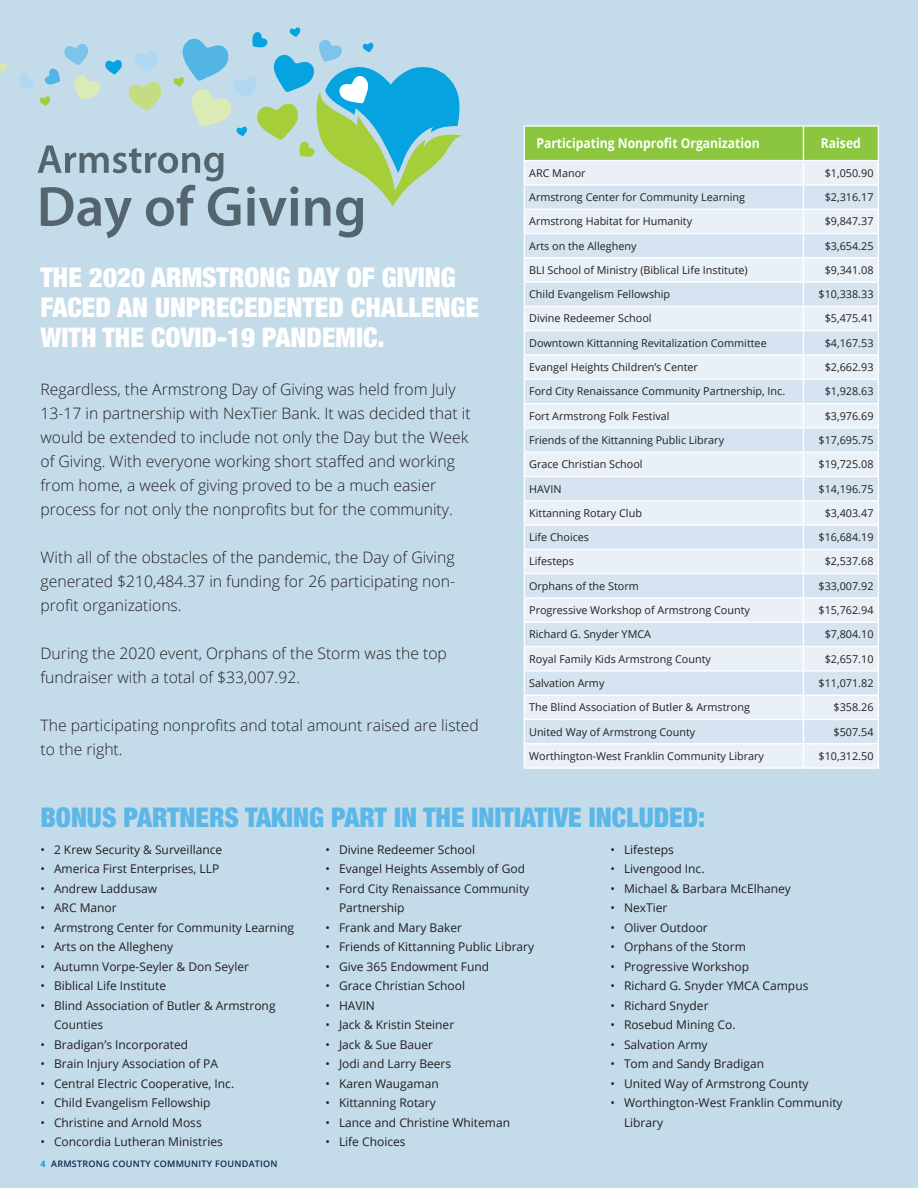
<style>
.page{position:relative;width:918px;height:1188px;background:#c4dbea}
.page>*{position:absolute;margin:0;border:0;box-sizing:border-box;transform-origin:0 0}
.t1{font:900 condensed 27px/30px "Helvetica Neue";color:#fff}
.t2{font:900 condensed 27px "Helvetica Neue";color:#5ab7e7}
.t3{font:300 15.75px/24px "Open Sans";color:#231f20}
.t4{font:700 13.5px "Open Sans";color:#fff;scale:.9 1}
.t5{font:12px "Open Sans";color:#231f20}
.t6{font:10.8px "Open Sans";color:#231f20}
.t7{font:600 9px "Open Sans";letter-spacing:.03em;color:#0a2949}
.s1{font-weight:700;color:#05a4e0}
</style>
<div class="page">
<svg style="left:0;top:62px;width:7px;height:10px"></svg>
<svg style="left:19px;top:27px;width:443px;height:211px"></svg>
<svg style="left:524px;top:127px;width:355px;height:640px;background:#dce9ea"></svg>
<hr style="left:524px;top:767px;width:279px;height:2px;background:#fff">
<hr style="left:803px;top:767px;width:76px;height:2px;background:#fff">
<hr style="left:524px;top:125px;width:279px;height:2px;background:#fff">
<hr style="left:524px;top:127px;width:1px;height:33px;background:#fff">
<hr style="left:803px;top:125px;width:76px;height:2px;background:#fff">
<hr style="left:803px;top:127px;width:1px;height:33px;background:#fff">
<hr style="left:878px;top:127px;width:1px;height:33px;background:#fff">
<hr style="left:524px;top:160px;width:279px;height:1px;background:#fff">
<hr style="left:803px;top:160px;width:76px;height:1px;background:#fff">
<p class="t1" style="left:40px;top:261px;width:440px">THE 2020 ARMSTRONG DAY OF GIVING<br>FACED AN UNPRECEDENTED CHALLENGE<br>WITH THE COVID-19 PANDEMIC.</p>
<p class="t3" style="left:40px;top:376px;width:432px">Regardless, the Armstrong Day of Giving was held from July 13-17 in partnership with NexTier Bank. It was decided that it would be extended to include not only the Day but the Week of Giving. With everyone working short staffed and working from home, a week of giving proved to be a much easier process for not only the nonprofits but for the community.</p>
<p class="t3" style="left:40px;top:544px;width:416px;text-align:justify">With all of the obstacles of the pandemic, the Day of Giving generated $210,484.37 in funding for 26 participating non&shy;profit organizations.</p>
<p class="t3" style="left:40px;top:640px;width:408px">During the 2020 event, Orphans of the Storm was the top fundraiser with a total of $33,007.92.</p>
<p class="t3" style="left:40px;top:712px;width:440px">The participating nonprofits and total amount raised are listed to the right.</p>
<p class="t4" style="left:536px;top:134px;width:250px">Participating Nonprofit Organization</p>
<p class="t4" style="left:821px;top:134px;width:46px">Raised</p>
<p class="t6" style="left:529px;top:165px;width:58px">ARC Manor</p>
<p class="t6" style="left:825px;top:165px;width:50px">$1,050.90</p>
<p class="t6" style="left:529px;top:190px;width:217px">Armstrong Center for Community Learning</p>
<p class="t6" style="left:825px;top:190px;width:50px">$2,316.17</p>
<p class="t6" style="left:529px;top:214px;width:164px">Armstrong Habitat for Humanity</p>
<p class="t6" style="left:825px;top:214px;width:50px">$9,847.37</p>
<p class="t6" style="left:529px;top:238px;width:109px">Arts on the Allegheny</p>
<p class="t6" style="left:825px;top:238px;width:50px">$3,654.25</p>
<p class="t6" style="left:529px;top:263px;width:220px">BLI School of Ministry (Biblical Life Institute)</p>
<p class="t6" style="left:825px;top:263px;width:50px">$9,341.08</p>
<p class="t6" style="left:529px;top:287px;width:142px">Child Evangelism Fellowship</p>
<p class="t6" style="left:819px;top:287px;width:56px">$10,338.33</p>
<p class="t6" style="left:529px;top:311px;width:124px">Divine Redeemer School</p>
<p class="t6" style="left:825px;top:311px;width:50px">$5,475.41</p>
<p class="t6" style="left:529px;top:335px;width:239px">Downtown Kittanning Revitalization Committee</p>
<p class="t6" style="left:825px;top:335px;width:50px">$4,167.53</p>
<p class="t6" style="left:529px;top:360px;width:170px">Evangel Heights Children’s Center</p>
<p class="t6" style="left:825px;top:360px;width:50px">$2,662.93</p>
<p class="t6" style="left:529px;top:384px;width:258px">Ford City Renaissance Community Partnership, Inc.</p>
<p class="t6" style="left:825px;top:384px;width:50px">$1,928.63</p>
<p class="t6" style="left:529px;top:408px;width:142px">Fort Armstrong Folk Festival</p>
<p class="t6" style="left:825px;top:408px;width:50px">$3,976.69</p>
<p class="t6" style="left:529px;top:433px;width:197px">Friends of the Kittanning Public Library</p>
<p class="t6" style="left:819px;top:433px;width:56px">$17,695.75</p>
<p class="t6" style="left:529px;top:457px;width:115px">Grace Christian School</p>
<p class="t6" style="left:819px;top:457px;width:56px">$19,725.08</p>
<p class="t6" style="left:529px;top:481px;width:34px">HAVIN</p>
<p class="t6" style="left:819px;top:481px;width:56px">$14,196.75</p>
<p class="t6" style="left:529px;top:506px;width:114px">Kittanning Rotary Club</p>
<p class="t6" style="left:825px;top:506px;width:50px">$3,403.47</p>
<p class="t6" style="left:529px;top:530px;width:61px">Life Choices</p>
<p class="t6" style="left:819px;top:530px;width:56px">$16,684.19</p>
<p class="t6" style="left:529px;top:554px;width:46px">Lifesteps</p>
<p class="t6" style="left:825px;top:554px;width:50px">$2,537.68</p>
<p class="t6" style="left:529px;top:578px;width:111px">Orphans of the Storm</p>
<p class="t6" style="left:819px;top:578px;width:56px">$33,007.92</p>
<p class="t6" style="left:529px;top:603px;width:222px">Progressive Workshop of Armstrong County</p>
<p class="t6" style="left:819px;top:603px;width:56px">$15,762.94</p>
<p class="t6" style="left:529px;top:627px;width:123px">Richard G. Snyder YMCA</p>
<p class="t6" style="left:825px;top:627px;width:50px">$7,804.10</p>
<p class="t6" style="left:529px;top:651px;width:183px">Royal Family Kids Armstrong County</p>
<p class="t6" style="left:825px;top:651px;width:50px">$2,657.10</p>
<p class="t6" style="left:529px;top:676px;width:77px">Salvation Army</p>
<p class="t6" style="left:819px;top:676px;width:56px">$11,071.82</p>
<p class="t6" style="left:529px;top:700px;width:222px">The Blind Association of Butler &amp; Armstrong</p>
<p class="t6" style="left:834px;top:700px;width:41px">$358.26</p>
<p class="t6" style="left:529px;top:724px;width:168px">United Way of Armstrong County</p>
<p class="t6" style="left:834px;top:724px;width:41px">$507.54</p>
<p class="t6" style="left:529px;top:749px;width:236px">Worthington-West Franklin Community Library</p>
<p class="t6" style="left:819px;top:749px;width:56px">$10,312.50</p>
<p class="t2" style="left:40px;top:795px;width:666px">BONUS PARTNERS TAKING PART IN THE INITIATIVE INCLUDED:</p>
<p class="t5" style="left:40px;top:841px;width:183px">• 2 Krew Security &amp; Surveillance</p>
<p class="t5" style="left:40px;top:861px;width:180px">• America First Enterprises, LLP</p>
<p class="t5" style="left:40px;top:880px;width:118px">• Andrew Laddusaw</p>
<p class="t5" style="left:40px;top:900px;width:78px">• ARC Manor</p>
<p class="t5" style="left:40px;top:919px;width:255px">• Armstrong Center for Community Learning</p>
<p class="t5" style="left:40px;top:939px;width:134px">• Arts on the Allegheny</p>
<p class="t5" style="left:40px;top:958px;width:210px">• Autumn Vorpe-Seyler &amp; Don Seyler</p>
<p class="t5" style="left:40px;top:978px;width:127px">• Biblical Life Institute</p>
<p class="t5" style="left:40px;top:997px;width:237px">• Blind Association of Butler &amp; Armstrong</p>
<p class="t5" style="left:54px;top:1017px;width:51px">Counties</p>
<p class="t5" style="left:40px;top:1036px;width:149px">• Bradigan’s Incorporated</p>
<p class="t5" style="left:40px;top:1056px;width:179px">• Brain Injury Association of PA</p>
<p class="t5" style="left:40px;top:1075px;width:195px">• Central Electric Cooperative, Inc.</p>
<p class="t5" style="left:40px;top:1095px;width:172px">• Child Evangelism Fellowship</p>
<p class="t5" style="left:40px;top:1114px;width:163px">• Christine and Arnold Moss</p>
<p class="t5" style="left:40px;top:1134px;width:184px">• Concordia Lutheran Ministries</p>
<p class="t5" style="left:610px;top:841px;width:65px">• Lifesteps</p>
<p class="t5" style="left:610px;top:861px;width:96px">• Livengood Inc.</p>
<p class="t5" style="left:610px;top:880px;width:182px">• Michael &amp; Barbara McElhaney</p>
<p class="t5" style="left:610px;top:900px;width:58px">• NexTier</p>
<p class="t5" style="left:610px;top:919px;width:99px">• Oliver Outdoor</p>
<p class="t5" style="left:610px;top:939px;width:137px">• Orphans of the Storm</p>
<p class="t5" style="left:610px;top:958px;width:140px">• Progressive Workshop</p>
<p class="t5" style="left:610px;top:978px;width:199px">• Richard G. Snyder YMCA Campus</p>
<p class="t5" style="left:610px;top:997px;width:100px">• Richard Snyder</p>
<p class="t5" style="left:610px;top:1017px;width:127px">• Rosebud Mining Co.</p>
<p class="t5" style="left:610px;top:1036px;width:99px">• Salvation Army</p>
<p class="t5" style="left:610px;top:1056px;width:155px">• Tom and Sandy Bradigan</p>
<p class="t5" style="left:610px;top:1075px;width:200px">• United Way of Armstrong County</p>
<p class="t5" style="left:610px;top:1095px;width:234px">• Worthington-West Franklin Community</p>
<p class="t5" style="left:624px;top:1114px;width:41px">Library</p>
<p class="t5" style="left:326px;top:841px;width:151px">• Divine Redeemer School</p>
<p class="t5" style="left:326px;top:861px;width:201px">• Evangel Heights Assembly of God</p>
<p class="t5" style="left:326px;top:880px;width:205px">• Ford City Renaissance Community</p>
<p class="t5" style="left:339px;top:900px;width:67px">Partnership</p>
<p class="t5" style="left:326px;top:919px;width:138px">• Frank and Mary Baker</p>
<p class="t5" style="left:326px;top:939px;width:210px">• Friends of Kittanning Public Library</p>
<p class="t5" style="left:326px;top:958px;width:165px">• Give 365 Endowment Fund</p>
<p class="t5" style="left:326px;top:978px;width:141px">• Grace Christian School</p>
<p class="t5" style="left:326px;top:997px;width:51px">• HAVIN</p>
<p class="t5" style="left:326px;top:1017px;width:130px">• Jack &amp; Kristin Steiner</p>
<p class="t5" style="left:326px;top:1036px;width:109px">• Jack &amp; Sue Bauer</p>
<p class="t5" style="left:326px;top:1056px;width:127px">• Jodi and Larry Beers</p>
<p class="t5" style="left:326px;top:1075px;width:115px">• Karen Waugaman</p>
<p class="t5" style="left:326px;top:1095px;width:112px">• Kittanning Rotary</p>
<p class="t5" style="left:326px;top:1114px;width:186px">• Lance and Christine Whiteman</p>
<p class="t5" style="left:326px;top:1134px;width:82px">• Life Choices</p>
<p class="t7" style="left:40px;top:1158px;width:239px"><span class="s1">4</span> ARMSTRONG COUNTY COMMUNITY FOUNDATION</p>
</div>
